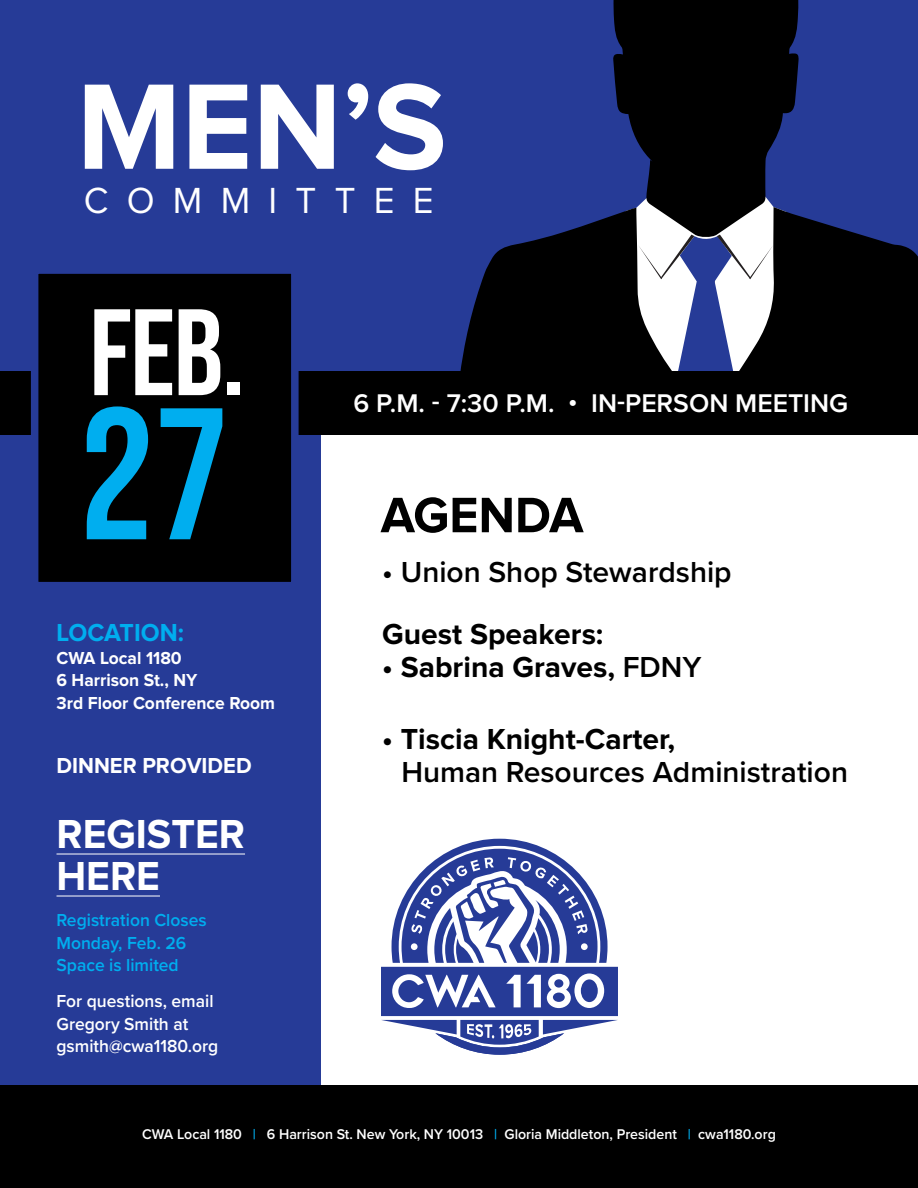
<style>
.page{position:relative;width:918px;height:1188px;background:#fff}
.page>*{position:absolute;margin:0;border:0;box-sizing:border-box;transform-origin:0 0}
.t1{font:187.05px "Bebas Neue";color:#00aeef}
.t2{font:700 126.15px "Proxima Nova";color:#fff}
.t3{font:122.7px "Bebas Neue";color:#fff}
.t4{font:700 51.6px "Proxima Nova";color:#000}
.t5{font:700 42px/42px "Proxima Nova";color:#fff}
.t6{font:37.65px "Proxima Nova";letter-spacing:.5em;color:#fff}
.t7{font:700 30px "Proxima Nova";color:#000}
.t8{font:600 30px "Proxima Nova";color:#000}
.t9{font:600 26.55px "Proxima Nova";color:#fff}
.t10{font:700 25.5px "Proxima Nova";color:#00aeef}
.t11{font:700 22.5px "Proxima Nova";color:#fff}
.t12{font:600 18px/22.5px "Proxima Nova";color:#fff}
.t13{font:700 18px/22.5px "Proxima Nova";color:#fff}
.t14{font:600 18px/22.5px "Proxima Nova";color:#00aeef}
.t15{font:600 14.7px "Proxima Nova";color:#fff}
.s1{font-weight:600}
.s2{color:#00aeef}
</style>
<div class="page">
<div style="left:0;top:403px;width:321px;height:785px;background:#263b97"></div>
<div style="left:0;top:1085px;width:918px;height:103px;background:#000"></div>
<div style="left:0;top:0;width:918px;height:403px;background:#263b97"></div>
<svg style="left:460px;top:215px;width:458px;height:156px;fill:#000"></svg>
<svg style="left:613px;top:0;width:186px;height:238px;background:#050917"></svg>
<svg style="left:620px;top:197px;width:171px;height:174px"></svg>
<svg style="left:381px;top:839px;width:237px;height:216px"></svg>
<hr style="left:57px;top:854px;width:188px;height:1px;background:#fff">
<hr style="left:57px;top:896px;width:103px;height:1px;background:#fff">
<div style="left:0;top:371px;width:918px;height:64px;background:#000"></div>
<div style="left:30px;top:273px;width:269px;height:309px;background:#000"></div>
<h2 class="t2" style="left:77px;top:69px;width:371px">MEN’S</h2>
<h3 class="t6" style="left:84px;top:172px;width:351px">COMMITTEE</h3>
<h3 class="t3" style="left:89px;top:283px;width:157px">FEb.</h3>
<h1 class="t1" style="left:79px;top:369px;width:151px">27</h1>
<h3 class="t10" style="left:57px;top:621px;width:129px">LOCATION:</h3>
<p class="t13" style="left:57px;top:647px;width:220px">CWA Local 1180<br>6 Harrison St., NY<br>3rd Floor Conference Room</p>
<h3 class="t11" style="left:57px;top:756px;width:197px">DINNER PROVIDED</h3>
<h3 class="t5" style="left:57px;top:815px;width:190px">REGISTER<br>HERE</h3>
<p class="t14" style="left:57px;top:909px;width:152px">Registration Closes<br>Monday, Feb. 26<br>Space is limited</p>
<p class="t12" style="left:57px;top:990px;width:163px">For questions, email<br>Gregory Smith at gsmith@cwa1180.org</p>
<h3 class="t9" style="left:353px;top:384px;width:496px">6 P.M. - 7:30 P.M. • IN-PERSON MEETING</h3>
<h3 class="t4" style="left:381px;top:491px;width:204px">AGENDA</h3>
<h3 class="t8" style="left:382px;top:550px;width:351px">• Union Shop Stewardship</h3>
<h3 class="t7" style="left:382px;top:620px;width:223px">Guest Speakers:</h3>
<h3 class="t7" style="left:382px;top:653px;width:321px">• Sabrina Graves, <span class="s1">FDNY</span></h3>
<h3 class="t7" style="left:382px;top:726px;width:294px">• Tiscia Knight-Carter,</h3>
<h3 class="t8" style="left:401px;top:750px;width:448px">Human Resources Administration</h3>
<p class="t15" style="left:142px;top:1123px;width:635px">CWA Local 1180 <span class="s2">|</span> 6 Harrison St. New York, NY 10013 <span class="s2">|</span> Gloria Middleton, President <span class="s2">|</span> cwa1180.org</p>
</div>
